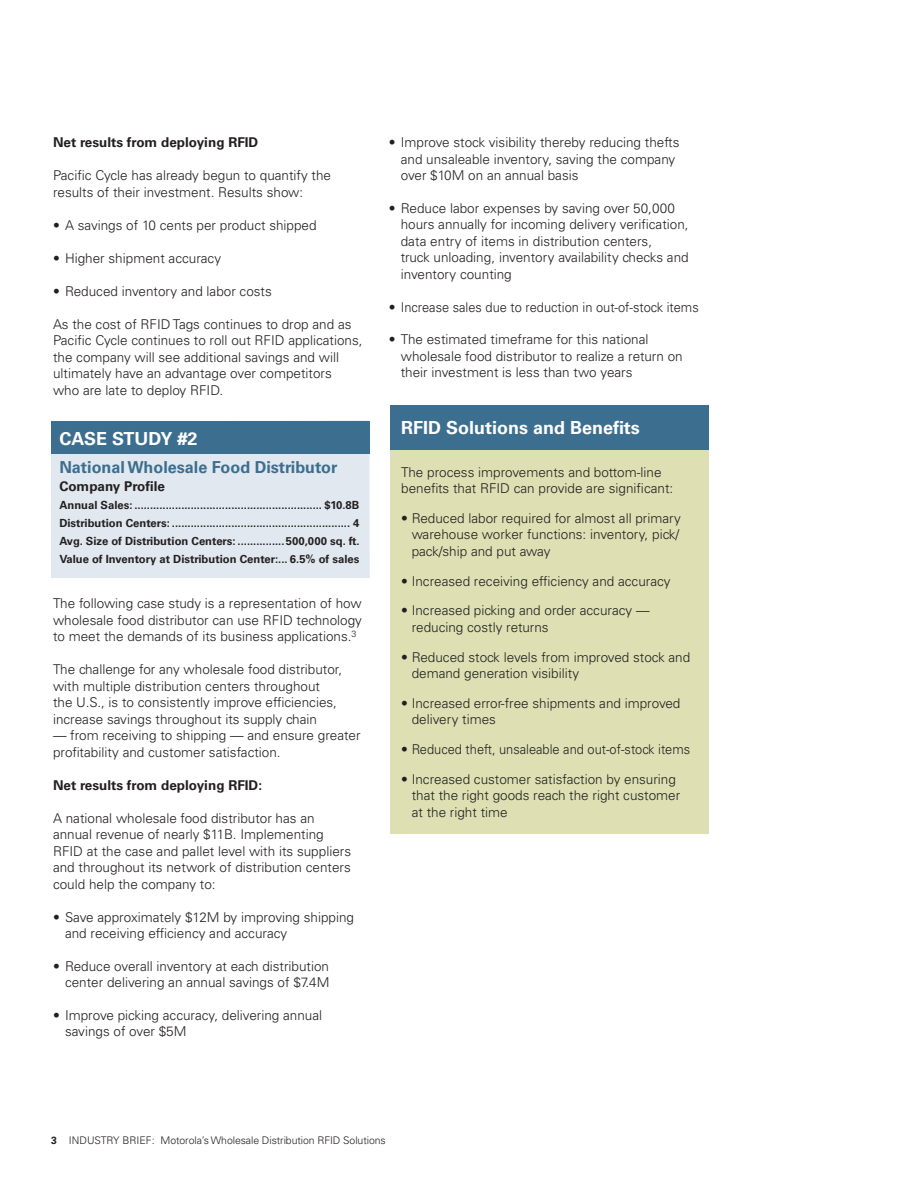
<style>
.page{position:relative;width:918px;height:1188px;background:#fff}
.page>*{position:absolute;margin:0;border:0;box-sizing:border-box;transform-origin:0 0}
.Body_copy{font:700 18px "Univers LT Std";color:#fff}
.Body_copy-2{font:700 16.5px "Univers LT Std";color:#3b6e8f}
.Body_copy-3{font:300 13.5px/16.5px "Univers LT Std";color:#231f20}
.Body_Heading_3{font:300 13.5px/16.5px "Univers LT Std";color:#231f20}
.Body_Heading_3-2{font:700 13.5px "Univers LT Std";color:#231f20}
.Body_copy-4{font:700 13.5px "Univers LT Std";color:#231f20}
.Body_copy-5{font:700 11.25px/18px "Univers LT Std";color:#231f20;text-align:justify}
.Descriptor{font:300 10.5px "Univers LT Std";letter-spacing:-.01em;color:#231f20}
.s1{font-weight:700}
</style>
<div class="page">
<div style="left:51px;top:420px;width:319px;height:158px;background:#e2e8f0"></div>
<div style="left:51px;top:421px;width:319px;height:32px;background:#3b6e8f"></div>
<div style="left:391px;top:405px;width:318px;height:428px;background:#dee0b3"></div>
<div style="left:391px;top:405px;width:318px;height:45px;background:#3b6e8f"></div>
<p class="Body_Heading_3-2" style="left:53px;top:135px;width:207px">Net results from deploying RFID</p>
<p class="Body_Heading_3" style="left:53px;top:167px;width:280px">Pacific Cycle has already begun to quantify the results of their investment. Results show:</p>
<p class="Body_Heading_3" style="left:53px;top:217px;width:265px">• A savings of 10 cents per product shipped</p>
<p class="Body_Heading_3" style="left:53px;top:250px;width:170px">• Higher shipment accuracy</p>
<p class="Body_Heading_3" style="left:53px;top:283px;width:220px">• Reduced inventory and labor costs</p>
<p class="Body_Heading_3" style="left:53px;top:316px;width:311px">As the cost of RFID Tags continues to drop and as Pacific Cycle continues to roll out RFID applications, the company will see additional savings and will ultimately have an advantage over competitors<br>who are late to deploy RFID.</p>
<p class="Body_copy" style="left:59px;top:428px;width:140px">CASE STUDY #2</p>
<p class="Body_copy-2" style="left:59px;top:458px;width:279px">National Wholesale Food Distributor</p>
<p class="Body_copy-4" style="left:59px;top:478px;width:107px">Company Profile</p>
<p class="Body_copy-5" style="left:59px;top:496px;width:302px">Annual Sales: ............................................................ $10.8B Distribution Centers: ......................................................... 4<br>Avg. Size of Distribution Centers: ...............500,000 sq. ft.<br>Value of Inventory at Distribution Center:... 6.5% of sales</p>
<p class="Body_Heading_3" style="left:53px;top:595px;width:310px;text-align:justify">The following case study is a representation of how wholesale food distributor can use RFID technology to meet the demands of its business applications.<sup>3</sup></p>
<p class="Body_Heading_3" style="left:53px;top:661px;width:291px">The challenge for any wholesale food distributor, with multiple distribution centers throughout the U.S., is to consistently improve efficiencies, increase savings throughout its supply chain</p>
<p class="Body_Heading_3" style="left:53px;top:727px;width:309px">— from receiving to shipping — and ensure greater profitability and customer satisfaction.</p>
<p class="Body_Heading_3-2" style="left:53px;top:777px;width:211px">Net results from deploying RFID:</p>
<p class="Body_Heading_3" style="left:53px;top:809px;width:300px">A national wholesale food distributor has an annual revenue of nearly $11B. Implementing RFID at the case and pallet level with its suppliers and throughout its network of distribution centers could help the company to:</p>
<p class="Body_copy-3" style="left:65px;top:909px;width:291px;text-indent:-12px">• Save approximately $12M by improving shipping and receiving efficiency and accuracy</p>
<p class="Body_copy-3" style="left:53px;top:958px;width:278px;text-align:right">• Reduce overall inventory at each distribution center delivering an annual savings of $7.4M</p>
<p class="Body_copy-3" style="left:65px;top:1007px;width:259px;text-indent:-12px">• Improve picking accuracy, delivering annual savings of over $5M</p>
<p class="Body_copy-3" style="left:401px;top:134px;width:280px;text-indent:-12px">• Improve stock visibility thereby reducing thefts and unsaleable inventory, saving the company over $10M on an annual basis</p>
<p class="Body_copy-3" style="left:401px;top:200px;width:289px;text-indent:-12px">• Reduce labor expenses by saving over 50,000 hours annually for incoming delivery verification, data entry of items in distribution centers,<br>truck unloading, inventory availability checks and inventory counting</p>
<p class="Body_copy-3" style="left:389px;top:299px;width:311px">• Increase sales due to reduction in out-of-stock items</p>
<p class="Body_copy-3" style="left:401px;top:331px;width:283px;text-indent:-12px">• The estimated timeframe for this national wholesale food distributor to realize a return on their investment is less than two years</p>
<p class="Body_copy" style="left:401px;top:417px;width:240px">RFID Solutions and Benefits</p>
<p class="Body_copy-3" style="left:401px;top:464px;width:274px">The process improvements and bottom-line benefits that RFID can provide are significant:</p>
<p class="Body_copy-3" style="left:412px;top:510px;width:271px;text-indent:-11px">• Reduced labor required for almost all primary warehouse worker functions: inventory, pick/ pack/ship and put away</p>
<p class="Body_copy-3" style="left:401px;top:573px;width:271px">• Increased receiving efficiency and accuracy</p>
<p class="Body_copy-3" style="left:412px;top:602px;width:239px;text-indent:-11px">• Increased picking and order accuracy — reducing costly returns</p>
<p class="Body_copy-3" style="left:412px;top:649px;width:280px;text-indent:-11px">• Reduced stock levels from improved stock and demand generation visibility</p>
<p class="Body_copy-3" style="left:412px;top:695px;width:270px;text-indent:-11px">• Increased error-free shipments and improved delivery times</p>
<p class="Body_copy-3" style="left:401px;top:741px;width:291px">• Reduced theft, unsaleable and out-of-stock items</p>
<p class="Body_copy-3" style="left:412px;top:771px;width:270px;text-indent:-11px">• Increased customer satisfaction by ensuring that the right goods reach the right customer at the right time</p>
<p class="Descriptor" style="left:51px;top:1134px;width:336px"><span class="s1">3</span> INDUSTRY BRIEF: Motorola’s Wholesale Distribution RFID Solutions</p>
</div>
